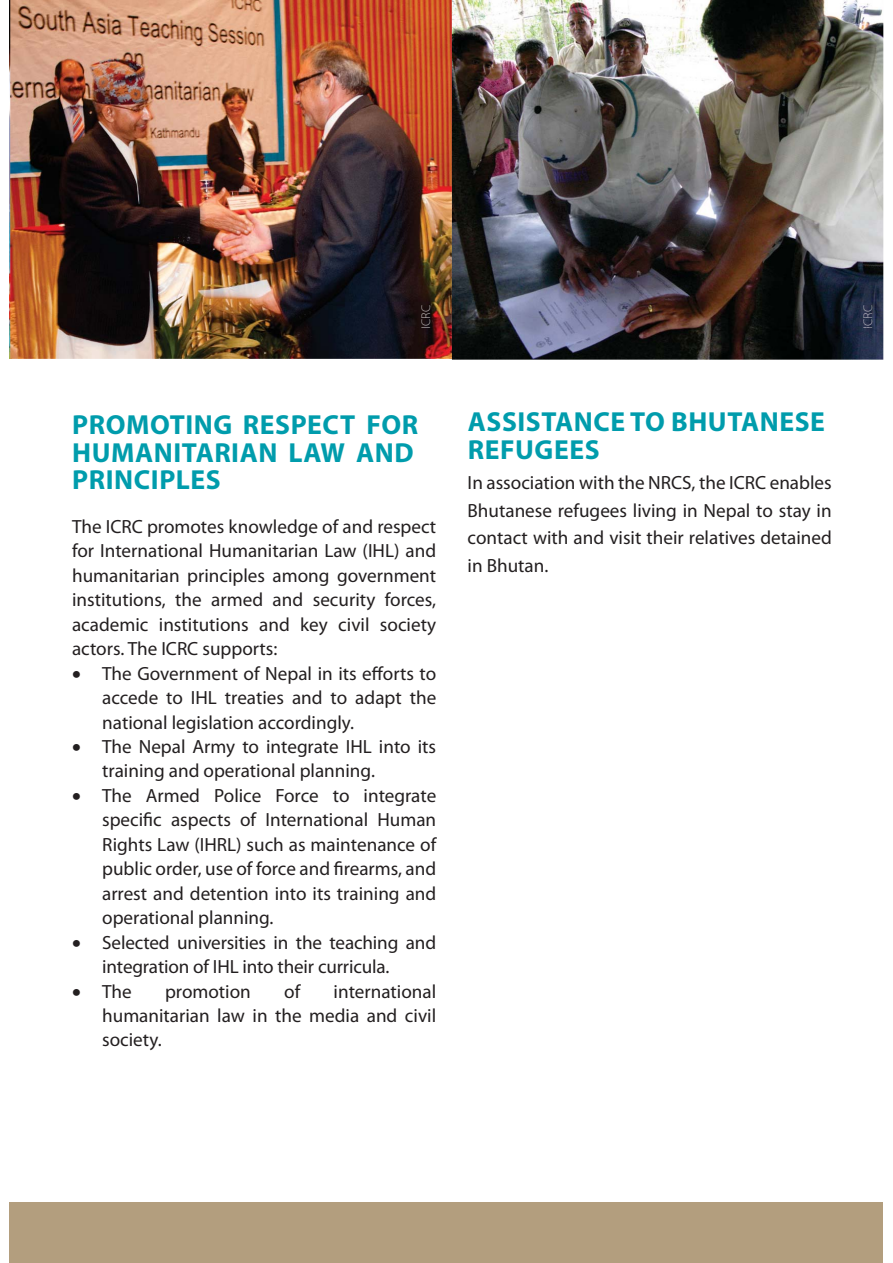
<style>
.page{position:relative;width:893px;height:1263px;background:#fff}
.page>*{position:absolute;margin:0;border:0;box-sizing:border-box;transform-origin:0 0}
.t1{font:700 27.6px/27.6px "Myriad Pro";letter-spacing:.02em;color:#009cac}
.t2{font:19.2px/24.5px "Myriad Pro";color:#231f20;text-align:justify}
.t3{font:300 12.75px "Myriad Pro";color:#bfbdc7}
.t4{font:300 12.75px "Myriad Pro";color:#bab5b5}
.s1{color:#bbb5b4}
.s2{color:#c1bec9}
</style>
<div class="page">
<img style="left:9px;top:0;width:1px;height:359px">
<div style="left:9px;top:1203px;width:874px;height:60px;background:#b39e7e"></div>
<img style="left:10px;top:0;width:873px;height:360px">
<img style="left:863px;top:305px;width:9px;height:23px">
<img style="left:421px;top:305px;width:9px;height:23px">
<p class="t4" style="left:418px;top:329px;width:25px;rotate:-90deg">IC<span class="s1">RC</span></p>
<p class="t3" style="left:860px;top:329px;width:25px;rotate:-90deg">IC<span class="s2">RC</span></p>
<h1 class="t1" style="left:72px;top:413px;width:347px">PROMOTING RESPECT FOR<br>HUMANITARIAN LAW AND<br>PRINCIPLES</h1>
<p class="t2" style="left:72px;top:516px;width:366px">The ICRC promotes knowledge of and respect for International Humanitarian Law (IHL) and humanitarian principles among government institutions, the armed and security forces, academic institutions and key civil society actors. The ICRC supports:</p>
<p class="t2" style="left:102px;top:663px;width:336px;text-indent:-30px">❖ The Government of Nepal in its efforts to accede to IHL treaties and to adapt the national legislation accordingly.</p>
<p class="t2" style="left:102px;top:736px;width:335px;text-indent:-30px">❖ The Nepal Army to integrate IHL into its training and operational planning.</p>
<p class="t2" style="left:102px;top:785px;width:336px;text-indent:-30px">❖ The Armed Police Force to integrate specific aspects of International Human Rights Law (IHRL) such as maintenance of public order, use of force and firearms, and arrest and detention into its training and operational planning.</p>
<p class="t2" style="left:102px;top:932px;width:335px;text-indent:-30px">❖ Selected universities in the teaching and integration of IHL into their curricula.</p>
<p class="t2" style="left:72px;top:980px;width:61px">❖ The</p>
<p class="t2" style="left:165px;top:980px;width:87px">promotion</p>
<p class="t2" style="left:284px;top:980px;width:18px">of</p>
<p class="t2" style="left:102px;top:980px;width:336px;text-indent:231px">international humanitarian law in the media and civil society.</p>
<h1 class="t1" style="left:468px;top:410px;width:359px">ASSISTANCE TO BHUTANESE<br>REFUGEES</h1>
<p class="t2" style="left:468px;top:470px;width:366px;line-height:27.6px">In association with the NRCS, the ICRC enables Bhutanese refugees living in Nepal to stay in contact with and visit their relatives detained in Bhutan.</p>
</div>
